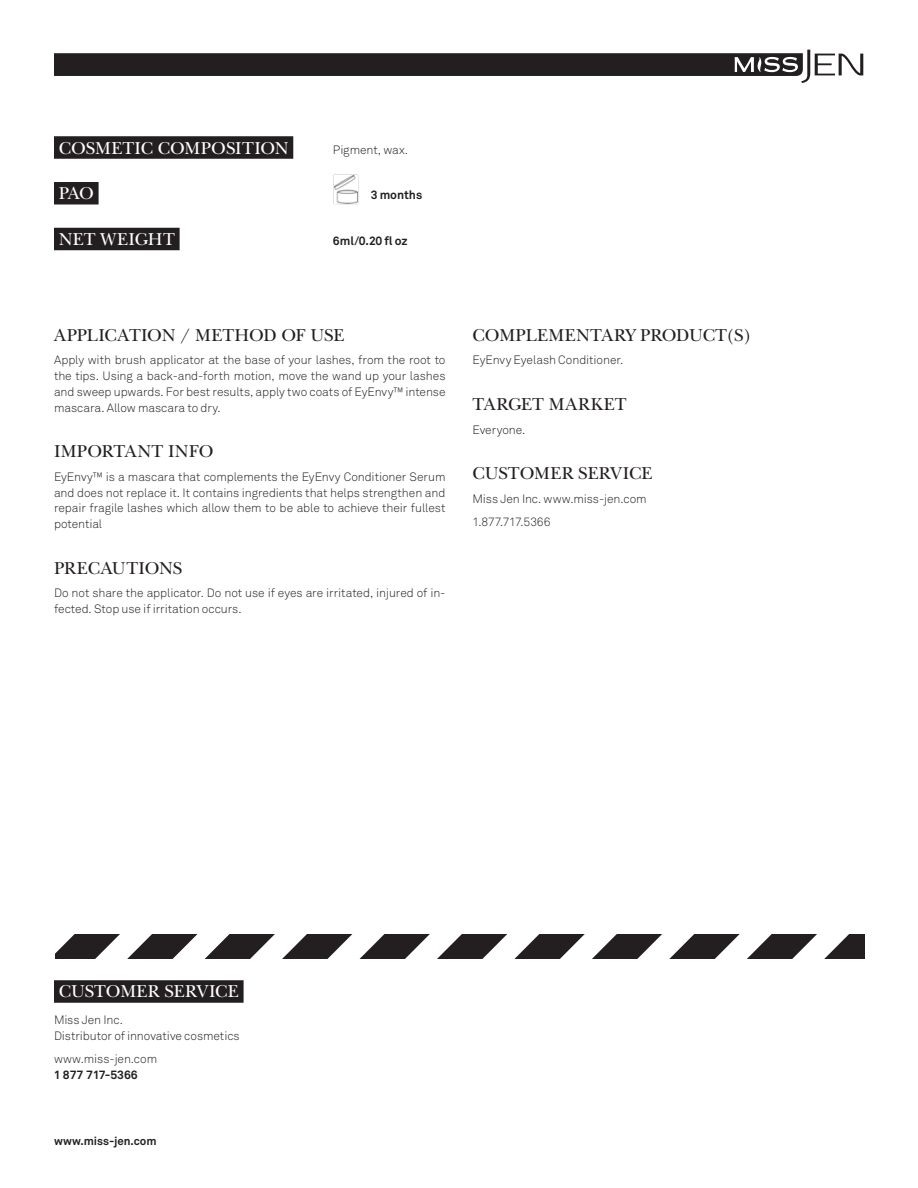
<style>
.page{position:relative;width:918px;height:1188px;background:#fff}
.page>*{position:absolute;margin:0;border:0;box-sizing:border-box;transform-origin:0 0}
.t1{font:18px "New Baskerville";color:#231f20}
.t2{font:18px "New Baskerville";color:#fff}
.t3{font:18px "New Baskerville";letter-spacing:.02em;color:#231f20}
.t4{font:300 12px/15.8px "Akkurat";letter-spacing:-.005em;color:#231f20}
.t5{font:700 12px "Akkurat";color:#231f20}
.t6{font:700 11.55px "Akkurat";letter-spacing:-.005em;color:#231f20}
</style>
<div class="page">
<svg style="left:54px;top:50px;width:809px;height:33px"></svg>
<div style="left:54px;top:136px;width:239px;height:23px;background:#231f20"></div>
<div style="left:54px;top:182px;width:45px;height:23px;background:#231f20"></div>
<div style="left:54px;top:228px;width:126px;height:22px;background:#231f20"></div>
<img style="left:334px;top:175px;width:24px;height:29px">
<svg style="left:55px;top:934px;width:810px;height:24px"></svg>
<div style="left:54px;top:980px;width:190px;height:23px;background:#231f20"></div>
<h1 class="t2" style="left:59px;top:137px;width:49px">COSMETI</h1>
<h1 class="t2" style="left:141px;top:137px;width:106px">C COMPOSITIO</h1>
<h1 class="t2" style="left:275px;top:137px;width:15px">N</h1>
<p class="t4" style="left:333px;top:142px;width:77px">Pigment, wax.</p>
<h1 class="t2" style="left:59px;top:183px;width:37px">PAO</h1>
<p class="t5" style="left:371px;top:187px;width:53px">3 months</p>
<h1 class="t2" style="left:59px;top:229px;width:14px">NET</h1>
<h1 class="t2" style="left:100px;top:229px;width:62px">WEIGHT</h1>
<p class="t5" style="left:333px;top:233px;width:76px">6ml/0.20 fl oz</p>
<h1 class="t3" style="left:54px;top:325px;width:172px">APPLICATION / METHO</h1>
<h1 class="t1" style="left:263px;top:325px;width:82px">D OF USE</h1>
<p class="t4" style="left:54px;top:353px;width:393px;text-align:justify">Apply with brush applicator at the base of your lashes, from the root to the tips. Using a back-and-forth motion, move the wand up your lashes and sweep upwards. For best results, apply two coats of EyEnvy™ intense mascara. Allow mascara to dry.</p>
<h1 class="t1" style="left:54px;top:441px;width:161px">IMPORTANT INFO</h1>
<p class="t4" style="left:54px;top:469px;width:393px;text-align:justify">EyEnvy™ is a mascara that complements the EyEnvy Conditioner Serum and does not replace it. It contains ingredients that helps strengthen and repair fragile lashes which allow them to be able to achieve their fullest potential</p>
<h1 class="t1" style="left:54px;top:558px;width:118px">PRECAUTIONS</h1>
<p class="t4" style="left:54px;top:585px;width:393px">Do not share the applicator. Do not use if eyes are irritated, injured of in&shy;fected. Stop use if irritation occurs.</p>
<h1 class="t1" style="left:472px;top:325px;width:15px">COM</h1>
<h1 class="t1" style="left:516px;top:325px;width:36px">PLEME</h1>
<h1 class="t1" style="left:576px;top:325px;width:177px">NTARY PRODUCT(S)</h1>
<p class="t4" style="left:472px;top:353px;width:152px">EyEnvy Eyelash Conditioner.</p>
<h1 class="t1" style="left:472px;top:394px;width:26px">TARG</h1>
<h1 class="t1" style="left:521px;top:394px;width:107px">ET MARKET</h1>
<p class="t4" style="left:472px;top:422px;width:54px">Everyone.</p>
<h1 class="t1" style="left:472px;top:463px;width:50px">CUSTOME</h1>
<h1 class="t1" style="left:562px;top:463px;width:91px">R SERVICE</h1>
<p class="t4" style="left:472px;top:487px;width:176px;line-height:23.2px">Miss Jen Inc. www.miss-jen.com<br>1.877.717.5366</p>
<h1 class="t2" style="left:59px;top:981px;width:50px">CUSTOME</h1>
<h1 class="t2" style="left:148px;top:981px;width:91px">R SERVICE</h1>
<p class="t4" style="left:54px;top:1012px;width:187px">Miss Jen Inc.<br>Distributor of innovative cosmetics</p>
<p class="t4" style="left:54px;top:1051px;width:105px">www.miss-jen.com</p>
<p class="t5" style="left:54px;top:1067px;width:85px">1 877 717-5366</p>
<p class="t6" style="left:54px;top:1133px;width:104px">www.miss-jen.com</p>
</div>
